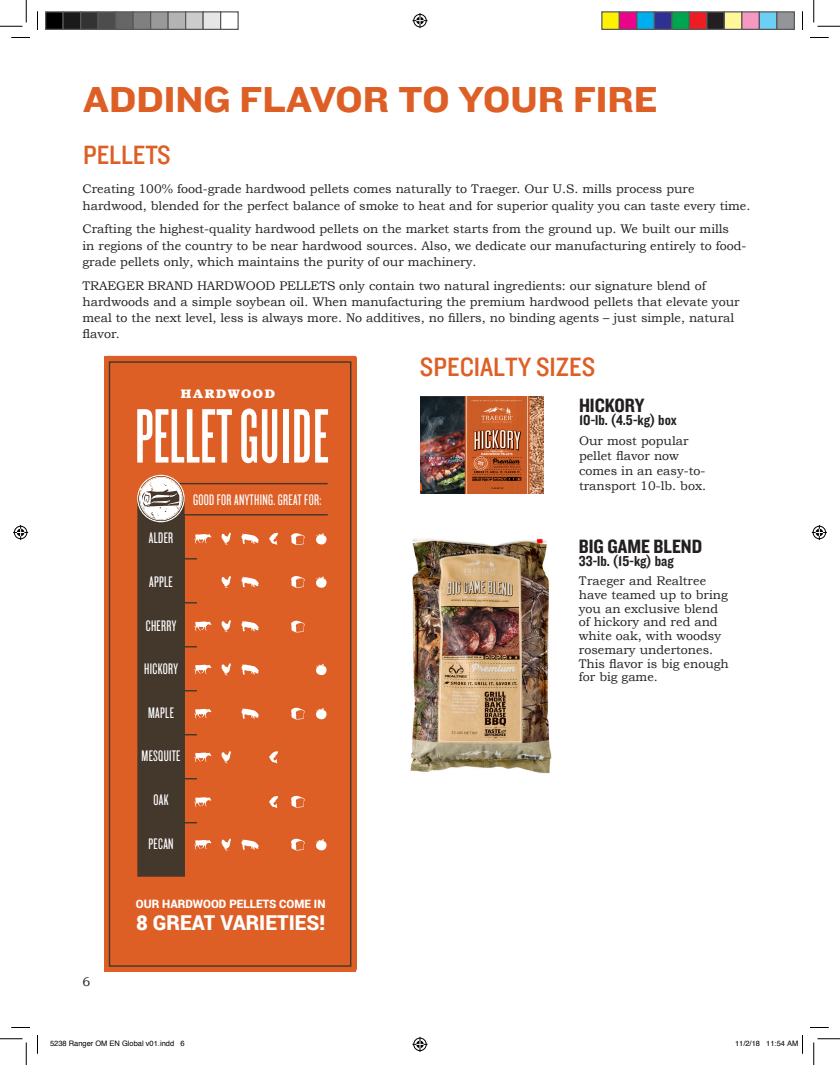
<style>
.page{position:relative;width:840px;height:1065px;background:#fff}
.page>*{position:absolute;margin:0;border:0;box-sizing:border-box;transform-origin:0 0}
.t1{font:80.25px "Knockout HTF46 Flyweight";color:#fff}
.t2{font:37.5px "Knockout 52 Cruiserweight";color:#dd5f26}
.t3{font:27.5px "Knockout 30 Junior Welterwt";color:#dd5f26}
.t4{font:900 20.5px "Roboto";color:#fff}
.t5{font:20px "Knockout 50 Welterweight";color:#231f20}
.t6{font:15.88px "Knockout HTF27 Junior Bantamwt";letter-spacing:.02em;color:#fff}
.t7{font:15px "Knockout 50 Welterweight";color:#231f20}
.t8{font:12.5px/13.8px "Bookman Old Style";color:#231f20}
.t9{font:700 12.5px "Bookman IT Cby BT";letter-spacing:.14em;color:#fff}
.t10{font:900 11.5px "Roboto";color:#fff}
.t11{font:7.5px "Helvetica";color:#000}
</style>
<div class="page">
<div style="left:104px;top:356px;width:252px;height:615px;background:#dd5f26"></div>
<div style="left:109px;top:361px;width:242px;height:606px;border:1px solid #44372c"></div>
<hr style="left:170px;top:483px;width:158px;height:1px;background:#44372c">
<div style="left:137px;top:497px;width:48px;height:380px;background:#44372c"></div>
<svg style="left:194px;top:840px;width:17px;height:9px"></svg>
<svg style="left:241px;top:839px;width:18px;height:11px"></svg>
<svg style="left:221px;top:838px;width:10px;height:13px"></svg>
<svg style="left:314px;top:839px;width:14px;height:12px"></svg>
<svg style="left:194px;top:534px;width:17px;height:10px"></svg>
<svg style="left:241px;top:533px;width:18px;height:11px"></svg>
<svg style="left:221px;top:532px;width:10px;height:13px"></svg>
<svg style="left:194px;top:621px;width:17px;height:10px"></svg>
<svg style="left:241px;top:621px;width:18px;height:10px"></svg>
<svg style="left:221px;top:620px;width:10px;height:12px"></svg>
<svg style="left:269px;top:533px;width:9px;height:12px"></svg>
<svg style="left:194px;top:752px;width:17px;height:10px"></svg>
<svg style="left:221px;top:751px;width:10px;height:13px"></svg>
<svg style="left:269px;top:751px;width:9px;height:12px"></svg>
<svg style="left:194px;top:797px;width:17px;height:10px"></svg>
<svg style="left:269px;top:796px;width:9px;height:12px"></svg>
<svg style="left:314px;top:533px;width:14px;height:12px"></svg>
<svg style="left:194px;top:665px;width:17px;height:9px"></svg>
<svg style="left:241px;top:664px;width:18px;height:11px"></svg>
<svg style="left:221px;top:663px;width:10px;height:13px"></svg>
<svg style="left:314px;top:664px;width:14px;height:12px"></svg>
<svg style="left:194px;top:709px;width:17px;height:9px"></svg>
<svg style="left:241px;top:708px;width:18px;height:11px"></svg>
<svg style="left:314px;top:708px;width:14px;height:12px"></svg>
<svg style="left:241px;top:577px;width:18px;height:10px"></svg>
<svg style="left:221px;top:576px;width:10px;height:12px"></svg>
<svg style="left:314px;top:576px;width:14px;height:12px"></svg>
<svg style="left:290px;top:533px;width:16px;height:12px"></svg>
<svg style="left:290px;top:576px;width:16px;height:12px"></svg>
<svg style="left:290px;top:620px;width:16px;height:13px"></svg>
<svg style="left:290px;top:795px;width:16px;height:13px"></svg>
<svg style="left:290px;top:707px;width:16px;height:13px"></svg>
<svg style="left:290px;top:838px;width:16px;height:13px"></svg>
<svg style="left:185px;top:558px;width:12px;height:2px"></svg>
<svg style="left:185px;top:602px;width:12px;height:2px"></svg>
<svg style="left:185px;top:646px;width:12px;height:1px"></svg>
<svg style="left:185px;top:690px;width:12px;height:1px"></svg>
<svg style="left:185px;top:734px;width:12px;height:1px"></svg>
<svg style="left:185px;top:778px;width:12px;height:1px"></svg>
<svg style="left:185px;top:822px;width:12px;height:1px"></svg>
<hr style="left:183px;top:514px;width:145px;height:2px;background:#44372c">
<svg style="left:137px;top:475px;width:48px;height:47px"></svg>
<img style="left:410px;top:538px;width:142px;height:236px">
<img style="left:420px;top:396px;width:124px;height:98px">
<svg style="left:11px;top:37px;width:19px;height:1px"></svg>
<svg style="left:810px;top:37px;width:19px;height:1px"></svg>
<svg style="left:11px;top:1027px;width:19px;height:1px"></svg>
<svg style="left:810px;top:1027px;width:19px;height:1px"></svg>
<svg style="left:37px;top:11px;width:1px;height:19px"></svg>
<svg style="left:37px;top:1035px;width:1px;height:19px"></svg>
<svg style="left:802px;top:11px;width:1px;height:19px"></svg>
<svg style="left:0;top:0;width:27px;height:27px"></svg>
<svg style="left:0;top:1039px;width:27px;height:26px"></svg>
<svg style="left:814px;top:0;width:26px;height:27px"></svg>
<svg style="left:814px;top:1039px;width:26px;height:26px"></svg>
<svg style="left:412px;top:13px;width:16px;height:15px"></svg>
<svg style="left:412px;top:1037px;width:16px;height:15px"></svg>
<svg style="left:13px;top:525px;width:15px;height:15px"></svg>
<svg style="left:812px;top:525px;width:15px;height:15px"></svg>
<div style="left:46px;top:12px;width:17px;height:17px;background:#000"></div>
<div style="left:45px;top:11px;width:19px;height:19px;border:1px solid #595959"></div>
<div style="left:63px;top:12px;width:18px;height:17px;background:#1a1a1a"></div>
<div style="left:62px;top:11px;width:19px;height:19px;border:1px solid #595959"></div>
<div style="left:81px;top:12px;width:17px;height:17px;background:#333"></div>
<div style="left:80px;top:11px;width:19px;height:19px;border:1px solid #595959"></div>
<div style="left:98px;top:12px;width:18px;height:17px;background:#4d4d4d"></div>
<div style="left:98px;top:11px;width:18px;height:19px;border:1px solid #595959"></div>
<div style="left:116px;top:12px;width:17px;height:17px;background:#666"></div>
<div style="left:115px;top:11px;width:19px;height:19px;border:1px solid #595959"></div>
<div style="left:133px;top:12px;width:18px;height:17px;background:#808080"></div>
<div style="left:132px;top:11px;width:19px;height:19px;border:1px solid #595959"></div>
<div style="left:151px;top:12px;width:17px;height:17px;background:#999"></div>
<div style="left:150px;top:11px;width:19px;height:19px;border:1px solid #595959"></div>
<div style="left:168px;top:12px;width:18px;height:17px;background:#b3b3b3"></div>
<div style="left:168px;top:11px;width:18px;height:19px;border:1px solid #595959"></div>
<div style="left:186px;top:12px;width:17px;height:17px;background:#ccc"></div>
<div style="left:185px;top:11px;width:19px;height:19px;border:1px solid #595959"></div>
<div style="left:203px;top:12px;width:18px;height:17px;background:#e6e6e6"></div>
<div style="left:202px;top:11px;width:19px;height:19px;border:1px solid #595959"></div>
<div style="left:220px;top:11px;width:19px;height:19px;border:1px solid #595959"></div>
<div style="left:602px;top:12px;width:17px;height:17px;background:#fff101"></div>
<div style="left:601px;top:11px;width:19px;height:19px;border:1px solid #595959"></div>
<div style="left:619px;top:12px;width:18px;height:17px;background:#ed028c"></div>
<div style="left:619px;top:11px;width:19px;height:19px;border:1px solid #595959"></div>
<div style="left:637px;top:12px;width:17px;height:17px;background:#00aeef"></div>
<div style="left:636px;top:11px;width:19px;height:19px;border:1px solid #595959"></div>
<div style="left:654px;top:12px;width:18px;height:17px;background:#2e3092"></div>
<div style="left:654px;top:11px;width:18px;height:19px;border:1px solid #595959"></div>
<div style="left:672px;top:12px;width:17px;height:17px;background:#00a54f"></div>
<div style="left:671px;top:11px;width:19px;height:19px;border:1px solid #595959"></div>
<div style="left:689px;top:12px;width:18px;height:17px;background:#ee1d23"></div>
<div style="left:689px;top:11px;width:19px;height:19px;border:1px solid #595959"></div>
<div style="left:707px;top:12px;width:17px;height:17px;background:#231f20"></div>
<div style="left:706px;top:11px;width:19px;height:19px;border:1px solid #595959"></div>
<div style="left:724px;top:12px;width:18px;height:17px;background:#fff79a"></div>
<div style="left:724px;top:11px;width:18px;height:19px;border:1px solid #595959"></div>
<div style="left:742px;top:12px;width:17px;height:17px;background:#f499c2"></div>
<div style="left:741px;top:11px;width:19px;height:19px;border:1px solid #595959"></div>
<div style="left:759px;top:12px;width:18px;height:17px;background:#6bcff6"></div>
<div style="left:759px;top:11px;width:19px;height:19px;border:1px solid #595959"></div>
<div style="left:777px;top:12px;width:17px;height:17px;background:#939598"></div>
<div style="left:776px;top:11px;width:19px;height:19px;border:1px solid #595959"></div>
<svg style="left:802px;top:1035px;width:1px;height:19px"></svg>
<h2 class="t2" style="left:83px;top:74px;width:576px">ADDING FLAVOR TO YOUR FIRE</h2>
<h3 class="t3" style="left:83px;top:137px;width:89px">PELLETS</h3>
<p class="t8" style="left:82px;top:181px;width:669px;line-height:16.2px">Creating 100% food-grade hardwood pellets comes naturally to Traeger. Our U.S. mills process pure hardwood, blended for the perfect balance of smoke to heat and for superior quality you can taste every time.</p>
<p class="t8" style="left:82px;top:221px;width:666px;line-height:16.2px">Crafting the highest-quality hardwood pellets on the market starts from the ground up. We built our mills<br>in regions of the country to be near hardwood sources. Also, we dedicate our manufacturing entirely to food&shy;grade pellets only, which maintains the purity of our machinery.</p>
<p class="t8" style="left:82px;top:277px;width:659px;line-height:16.2px">TRAEGER BRAND HARDWOOD PELLETS only contain two natural ingredients: our signature blend of hardwoods and a simple soybean oil. When manufacturing the premium hardwood pellets that elevate your meal to the next level, less is always more. No additives, no fillers, no binding agents – just simple, natural flavor.</p>
<p class="t8" style="left:82px;top:975px;width:9px">6</p>
<p class="t9" style="left:181px;top:386px;width:96px">HARDWOOD</p>
<h1 class="t1" style="left:135px;top:397px;width:195px">PELLET GUIDE</h1>
<p class="t6" style="left:149px;top:530px;width:26px">ALDER</p>
<p class="t6" style="left:149px;top:574px;width:25px">APPLE</p>
<p class="t6" style="left:146px;top:618px;width:32px">CHERRY</p>
<p class="t6" style="left:144px;top:661px;width:35px">HICKORY</p>
<p class="t6" style="left:148px;top:705px;width:27px">MAPLE</p>
<p class="t6" style="left:142px;top:748px;width:41px">MESQUITE</p>
<p class="t6" style="left:154px;top:792px;width:17px">OAK</p>
<p class="t6" style="left:149px;top:836px;width:27px">PECAN</p>
<p class="t6" style="left:193px;top:492px;width:130px">GOOD FOR ANYTHING. GREAT FOR:</p>
<p class="t10" style="left:136px;top:895px;width:191px">OUR HARDWOOD PELLETS COME IN</p>
<h3 class="t4" style="left:136px;top:908px;width:190px">8 GREAT VARIETIES!</h3>
<h3 class="t3" style="left:420px;top:349px;width:177px">SPECIALTY SIZES</h3>
<h3 class="t5" style="left:579px;top:392px;width:67px">HICKORY</h3>
<p class="t7" style="left:579px;top:410px;width:99px">10-lb. (4.5-kg) box</p>
<p class="t8" style="left:579px;top:433px;width:129px;line-height:15px">Our most popular pellet flavor now comes in an easy-to&shy;transport 10-lb. box.</p>
<h3 class="t5" style="left:579px;top:534px;width:125px">BIG GAME BLEND</h3>
<p class="t7" style="left:579px;top:551px;width:96px">33-lb. (15-kg) bag</p>
<p class="t8" style="left:579px;top:574px;width:151px">Traeger and Realtree have teamed up to bring you an exclusive blend of hickory and red and white oak, with woodsy rosemary undertones.<br>This flavor is big enough for big game.</p>
<p class="t11" style="left:50px;top:1038px;width:136px">5238 Ranger OM EN Global v01.indd 6</p>
<p class="t11" style="left:735px;top:1038px;width:65px">11/2/18 11:54 AM</p>
</div>
